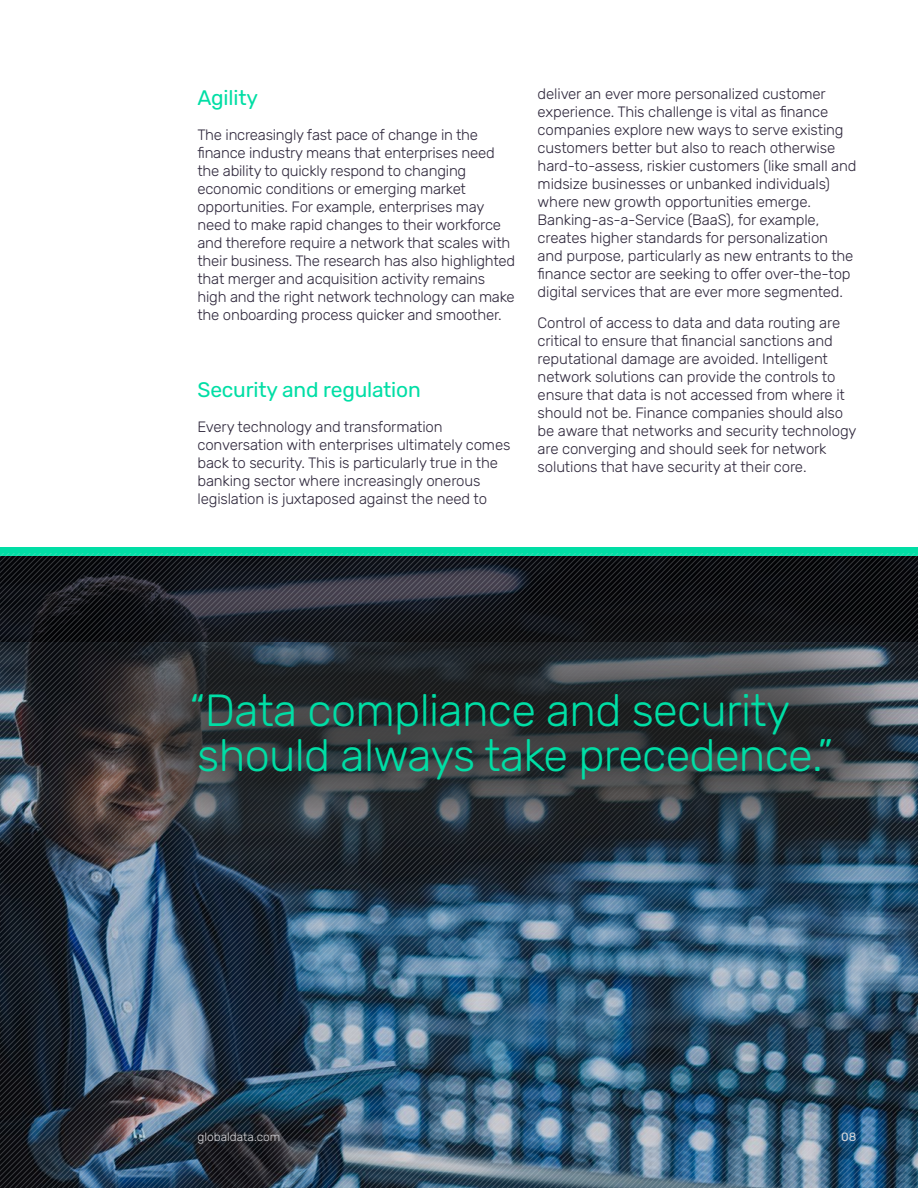
<style>
.page{position:relative;width:918px;height:1188px;background:#fff}
.page>*{position:absolute;margin:0;border:0;box-sizing:border-box;transform-origin:0 0}
.t1{font:300 45px/45px "Rubik";letter-spacing:-.015em;color:#00dea5}
.t2{font:21px "Rubik";letter-spacing:-.01em;color:#00dea5}
.t3{font:300 15px/18px "Rubik";letter-spacing:-.01em;color:#2f283c}
.t4{font:300 12px "Rubik";color:#fff}
.t5{font:12px "Rubik";color:#fff}
</style>
<div class="page">
<div style="left:0;top:548px;width:918px;height:8px;background:#00dea5"></div>
<img style="left:0;top:553px;width:918px;height:635px">
<div style="left:67px;top:566px;width:851px;height:339px;background:#1d1d1b;opacity:.75"></div>
<h2 class="t2" style="left:198px;top:86px;width:62px">Agility</h2>
<p class="t3" style="left:198px;top:126px;width:319px">The increasingly fast pace of change in the finance industry means that enterprises need the ability to quickly respond to changing economic conditions or emerging market opportunities. For example, enterprises may need to make rapid changes to their workforce and therefore require a network that scales with their business. The research has also highlighted that merger and acquisition activity remains high and the right network technology can make the onboarding process quicker and smoother.</p>
<h2 class="t2" style="left:198px;top:378px;width:225px">Security and regulation</h2>
<p class="t3" style="left:198px;top:419px;width:314px">Every technology and transformation conversation with enterprises ultimately comes back to security. This is particularly true in the banking sector where increasingly onerous legislation is juxtaposed against the need to</p>
<p class="t3" style="left:538px;top:85px;width:320px">deliver an ever more personalized customer experience. This challenge is vital as finance companies explore new ways to serve existing customers better but also to reach otherwise hard-to-assess, riskier customers (like small and midsize businesses or unbanked individuals) where new growth opportunities emerge.<br>Banking-as-a-Service (BaaS), for example, creates higher standards for personalization and purpose, particularly as new entrants to the finance sector are seeking to offer over-the-top digital services that are ever more segmented.</p>
<p class="t3" style="left:538px;top:314px;width:320px">Control of access to data and data routing are critical to ensure that financial sanctions and reputational damage are avoided. Intelligent network solutions can provide the controls to ensure that data is not accessed from where it should not be. Finance companies should also be aware that networks and security technology are converging and should seek for network solutions that have security at their core.</p>
<h1 class="t1" style="left:189px;top:689px;width:645px">“Data compliance and security should always take precedence.”</h1>
<p class="t4" style="left:198px;top:1130px;width:84px">globaldata.com</p>
<p class="t5" style="left:841px;top:1130px;width:17px">08</p>
</div>
